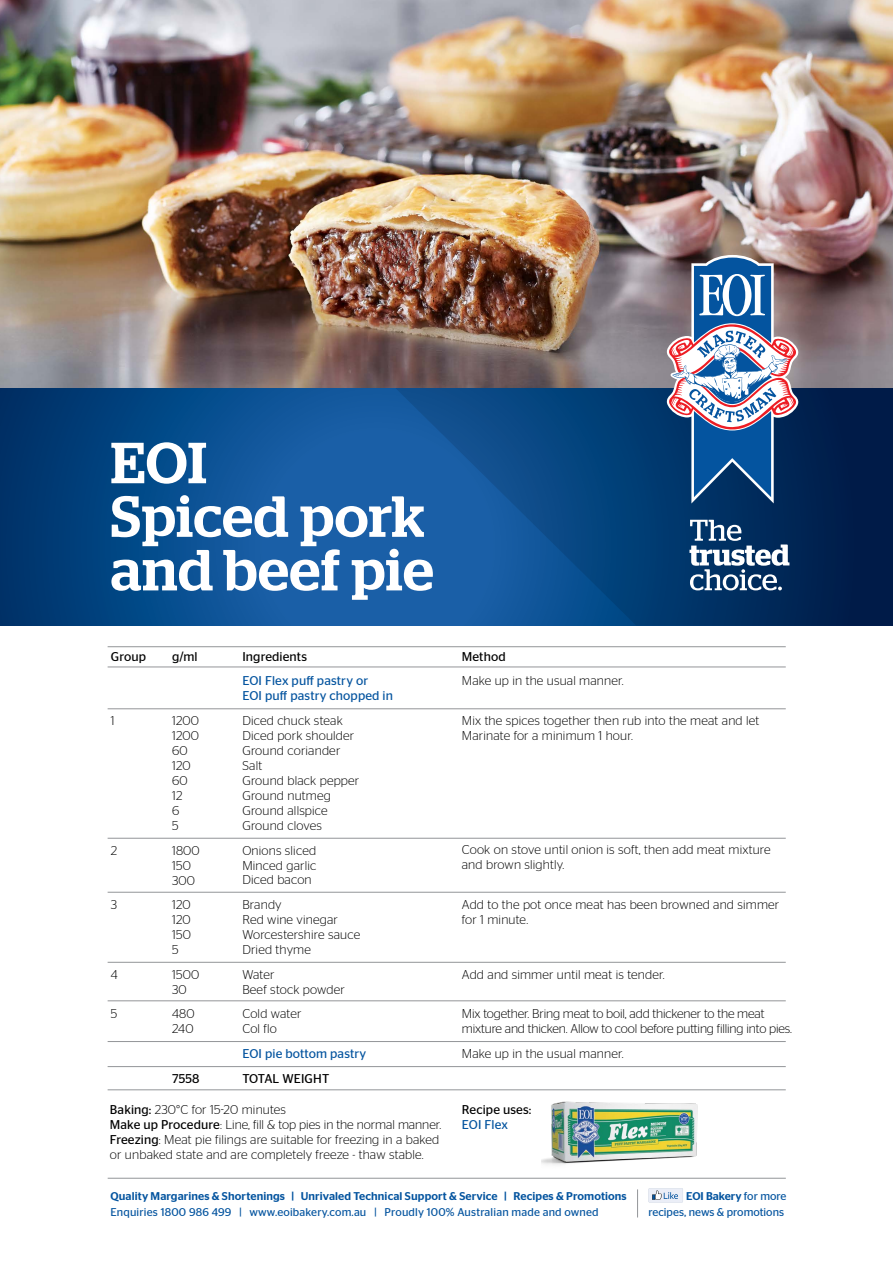
<style>
.page{position:relative;width:893px;height:1263px;background:#fff}
.page>*{position:absolute;margin:0;border:0;box-sizing:border-box;transform-origin:0 0}
.t1{font:500 57.75px/53.6px "Stag";letter-spacing:.01em;color:#fff}
.t2{font:300 12.75px/15px "Stag Sans";letter-spacing:.015em;color:#000}
.t3{font:300 12.75px/15px "Stag Sans";letter-spacing:-.01em;color:#000}
.t4{font:12.75px/15px "Stag Sans";letter-spacing:.01em;color:#04549f}
.t5{font:12.75px "Stag Sans";letter-spacing:.01em;color:#000}
.t6{font:11.25px/15.5px "Stag Sans";letter-spacing:.015em;color:#04549f;text-align:right}
.t7{font:500 11.25px "Stag Sans";letter-spacing:.01em;color:#04549f}
.s1{font-weight:400}
.s2{font-weight:500}
</style>
<div class="page">
<svg style="left:648px;top:1188px;width:35px;height:14px"></svg>
<svg style="left:637px;top:1189px;width:1px;height:28px"></svg>
<hr style="left:108px;top:1178px;width:678px;height:1px;background:#939598">
<svg style="left:0;top:388px;width:369px;height:237px;background:#0a4c8d"></svg>
<svg style="left:369px;top:388px;width:524px;height:237px;background:#09417c"></svg>
<img style="left:0;top:0;width:893px;height:388px">
<img style="left:541px;top:1101px;width:166px;height:78px">
<hr style="left:108px;top:1066px;width:678px;height:1px;background:#939598">
<hr style="left:108px;top:1089px;width:678px;height:1px;background:#939598">
<hr style="left:108px;top:646px;width:678px;height:1px;background:#939598">
<hr style="left:108px;top:667px;width:678px;height:1px;background:#939598">
<hr style="left:108px;top:708px;width:678px;height:1px;background:#939598">
<hr style="left:108px;top:838px;width:678px;height:1px;background:#939598">
<hr style="left:108px;top:892px;width:678px;height:1px;background:#939598">
<hr style="left:108px;top:962px;width:678px;height:1px;background:#939598">
<hr style="left:108px;top:1000px;width:678px;height:1px;background:#939598">
<hr style="left:108px;top:1041px;width:678px;height:1px;background:#939598">
<svg style="left:667px;top:255px;width:131px;height:248px"></svg>
<svg style="left:689px;top:520px;width:100px;height:70px"></svg>
<h1 class="t1" style="left:111px;top:436px;width:324px">EOI<br>Spiced pork and beef pie</h1>
<p class="t5" style="left:111px;top:649px;width:37px">Group</p>
<p class="t2" style="left:111px;top:713px;width:5px">1</p>
<p class="t2" style="left:111px;top:842px;width:8px">2</p>
<p class="t2" style="left:111px;top:897px;width:8px">3</p>
<p class="t2" style="left:111px;top:967px;width:8px">4</p>
<p class="t2" style="left:111px;top:1006px;width:8px">5</p>
<p class="t5" style="left:172px;top:649px;width:27px">g/ml</p>
<p class="t2" style="left:172px;top:713px;width:29px">1200<br>1200<br>60<br>120<br>60<br>12<br>6<br>5</p>
<p class="t2" style="left:172px;top:842px;width:29px">1800<br>150<br>300</p>
<p class="t2" style="left:172px;top:897px;width:20px;text-align:justify">120<br>120<br>150<br>5</p>
<p class="t2" style="left:172px;top:967px;width:29px">1500<br>30</p>
<p class="t2" style="left:172px;top:1006px;width:24px">480<br>240</p>
<p class="t5" style="left:172px;top:1071px;width:29px">7558</p>
<p class="t5" style="left:242px;top:649px;width:66px">Ingredients</p>
<p class="t4" style="left:242px;top:673px;width:152px">EOI Flex puff pastry or<br>EOI puff pastry chopped in</p>
<p class="t2" style="left:242px;top:713px;width:118px">Diced chuck steak<br>Diced pork shoulder<br>Ground coriander<br>Salt<br>Ground black pepper<br>Ground nutmeg<br>Ground allspice<br>Ground cloves</p>
<p class="t2" style="left:242px;top:842px;width:75px;text-align:justify">Onions sliced Minced garlic Diced bacon</p>
<p class="t2" style="left:242px;top:897px;width:119px">Brandy<br>Red wine vinegar<br>Worcestershire sauce<br>Dried thyme</p>
<p class="t2" style="left:242px;top:966px;width:104px">Water<br>Beef stock powder</p>
<p class="t2" style="left:242px;top:1006px;width:61px">Cold water<br>Col flo</p>
<p class="t4" style="left:242px;top:1046px;width:125px">EOI pie bottom pastry</p>
<p class="t5" style="left:242px;top:1071px;width:88px">TOTAL WEIGHT</p>
<p class="t5" style="left:462px;top:649px;width:45px">Method</p>
<p class="t2" style="left:462px;top:673px;width:163px">Make up in the usual manner.</p>
<p class="t2" style="left:462px;top:713px;width:299px">Mix the spices together then rub into the meat and let<br>Marinate for a minimum 1 hour.</p>
<p class="t2" style="left:462px;top:842px;width:310px">Cook on stove until onion is soft, then add meat mixture and brown slightly.</p>
<p class="t2" style="left:462px;top:897px;width:319px">Add to the pot once meat has been browned and simmer for 1 minute.</p>
<p class="t2" style="left:462px;top:966px;width:204px">Add and simmer until meat is tender.</p>
<p class="t3" style="left:462px;top:1006px;width:332px">Mix together. Bring meat to boil, add thickener to the meat mixture and thicken. Allow to cool before putting filling into pies.</p>
<p class="t2" style="left:462px;top:1046px;width:163px">Make up in the usual manner.</p>
<p class="t2" style="left:110px;top:1102px;width:333px"><span class="s1">Baking:</span> 230°C for 15-20 minutes<br><span class="s1">Make up Procedure</span>: Line, fill &amp; top pies in the normal manner.<br><span class="s1">Freezing</span>: Meat pie filings are suitable for freezing in a baked or unbaked state and are completely freeze - thaw stable.</p>
<p class="t5" style="left:462px;top:1102px;width:71px">Recipe uses:</p>
<p class="t4" style="left:462px;top:1117px;width:48px">EOI Flex</p>
<p class="t7" style="left:110px;top:1190px;width:518px">Quality Margarines &amp; Shortenings | Unrivaled Technical Support &amp; Service | Recipes &amp; Promotions</p>
<p class="t6" style="left:110px;top:1204px;width:490px">Enquiries 1800 986 499 | www.eoibakery.com.au | Proudly 100% Australian made and owned</p>
<p class="t6" style="left:648px;top:1189px;width:139px"><span class="s2">EOI Bakery</span> for more recipes, news &amp; promotions</p>
</div>
